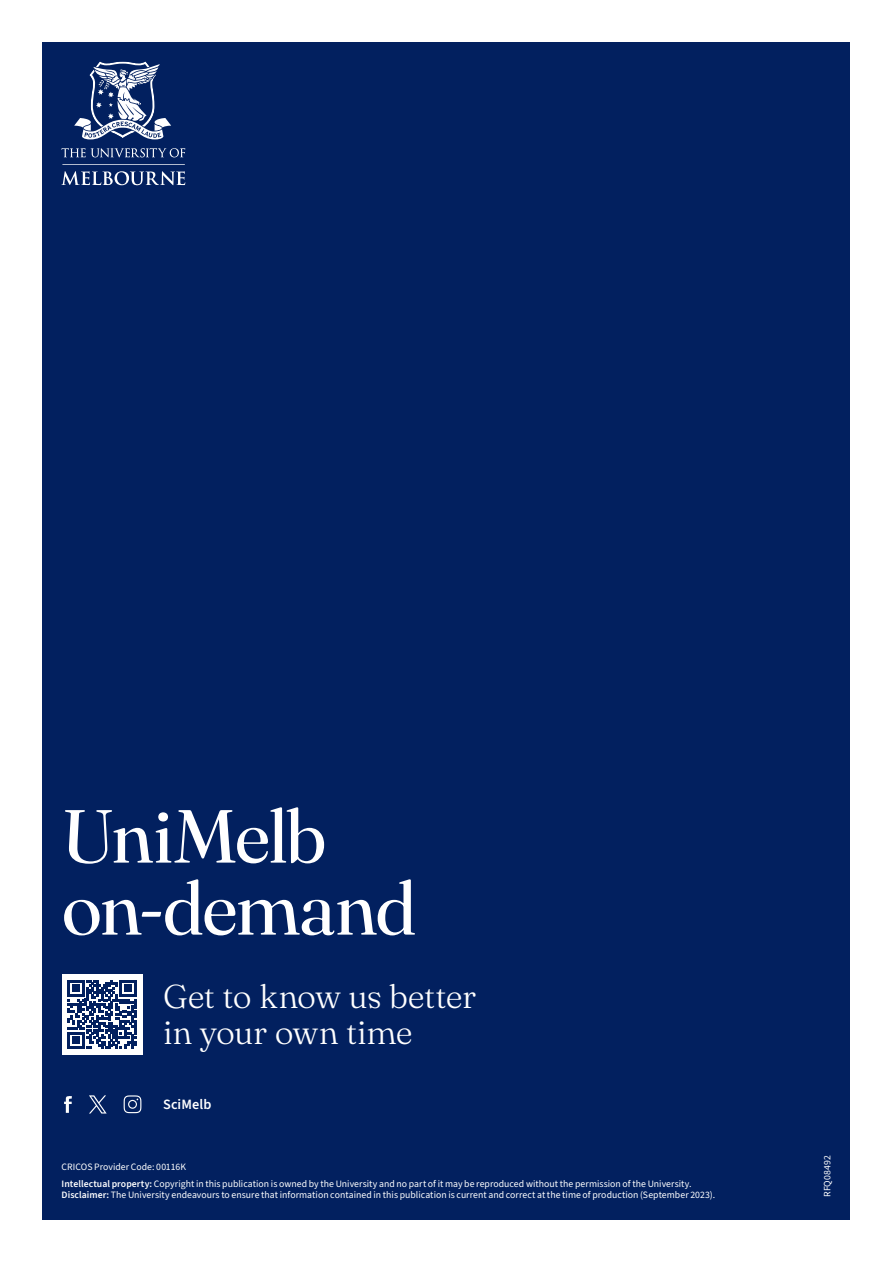
<style>
.page{position:relative;width:893px;height:1263px;background:#fff}
.page>*{position:absolute;margin:0;border:0;box-sizing:border-box;transform-origin:0 0}
.t1{font:75px/72px "Fraunces 72 pt";letter-spacing:-.025em;color:#fff}
.t2{font:300 33px/36px "Fraunces 9 pt";letter-spacing:-.02em;color:#fff}
.t3{font:600 14.25px "Source Sans 3";letter-spacing:.005em;color:#fff}
.t4{font:9.75px/11.1px "Source Sans 3";letter-spacing:.005em;color:#fff}
.s1{font-weight:600}
</style>
<div class="page">
<div style="left:43px;top:43px;width:807px;height:1177px;background:#02205f"></div>
<div style="left:62px;top:974px;width:80px;height:80px;background:#fff"></div>
<svg style="left:68px;top:980px;width:68px;height:68px"></svg>
<svg style="left:74px;top:61px;width:97px;height:79px"></svg>
<svg style="left:61px;top:148px;width:124px;height:37px"></svg>
<svg style="left:64px;top:1096px;width:8px;height:17px"></svg>
<svg style="left:89px;top:1095px;width:18px;height:18px"></svg>
<svg style="left:124px;top:1095px;width:17px;height:18px"></svg>
<h1 class="t1" style="left:62px;top:796px;width:356px">UniMelb on-demand</h1>
<h2 class="t2" style="left:163px;top:976px;width:315px">Get to know us better in your own time</h2>
<h3 class="t3" style="left:163px;top:1095px;width:50px">SciMelb</h3>
<p class="t4" style="left:62px;top:1161px;width:126px">CRICOS Provider Code: 00116K</p>
<p class="t4" style="left:62px;top:1179px;width:655px"><span class="s1">Intellectual property:</span> Copyright in this publication is owned by the University and no part of it may be reproduced without the permission of the University.<br><span class="s1">Disclaimer:</span> The University endeavours to ensure that information contained in this publication is current and correct at the time of production (September 2023).</p>
<p class="t4" style="left:822px;top:1197px;width:43px;rotate:-90deg">RFQ08492</p>
</div>
